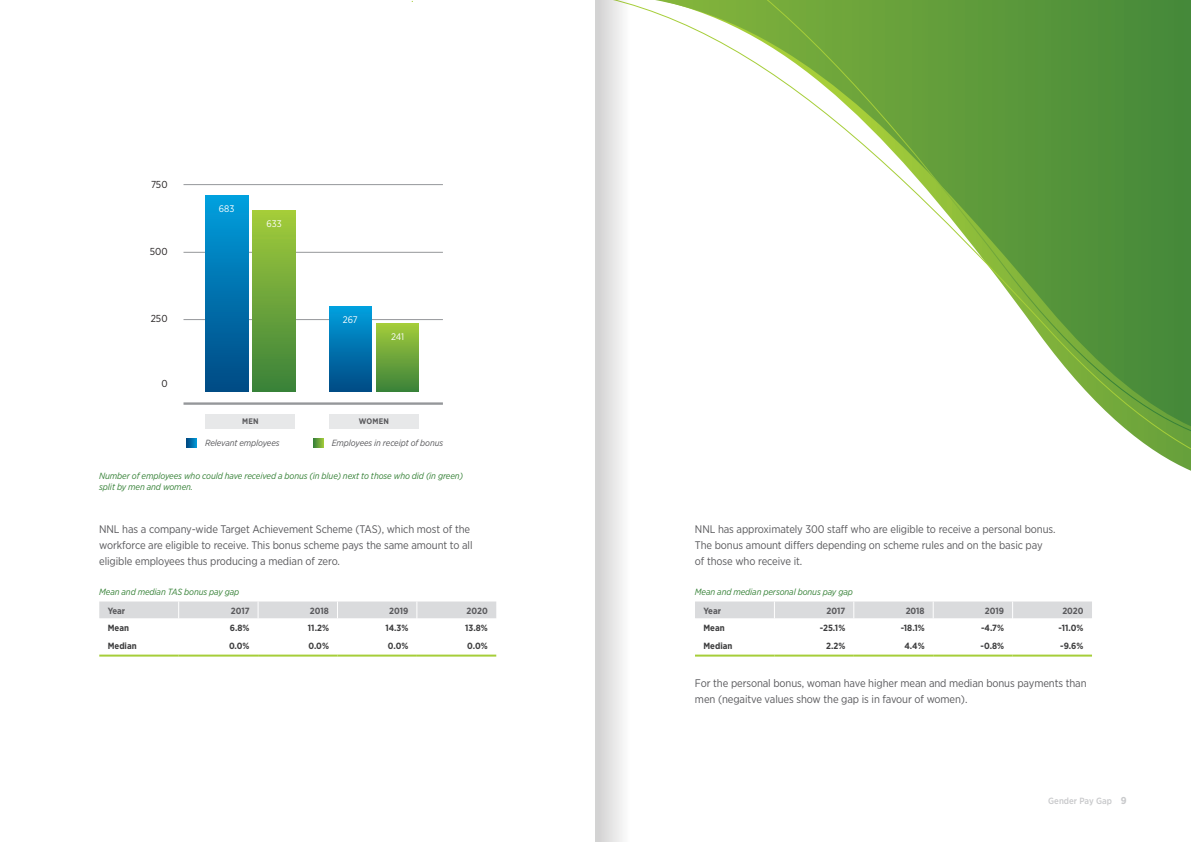
<style>
.page{position:relative;width:1191px;height:842px;background:#fff}
.page>*{position:absolute;margin:0;border:0;box-sizing:border-box;transform-origin:0 0}
.t1{font:11px/16px "Gotham Narrow";letter-spacing:-.01em;color:#5a5a5d}
.t2{font:10.1px "Gotham Narrow";color:#231f20}
.t3{font:9.5px "Gotham Narrow";letter-spacing:-.005em;color:#fff}
.t4{font:italic 9px/10.8px "Gotham Narrow";letter-spacing:-.01em;color:#378238}
.t5{font:700 9px "Gotham Narrow";color:#3e3e3f}
.t6{font:700 9px "Gotham Narrow";color:#5a5a5d}
.t7{font:500 9px "Gotham Narrow";color:#c8c9cb}
.t8{font:italic 8.9px "Gotham Narrow";letter-spacing:-.01em;color:#5a5a5d}
.t9{font:700 8px "Gotham Narrow";letter-spacing:.025em;color:#5a5a5d}
.s1{font-weight:700;font-size:10px}
</style>
<div class="page">
<hr style="left:183px;top:319px;width:260px;height:1px;background:#95979a">
<hr style="left:183px;top:252px;width:260px;height:1px;background:#95979a">
<hr style="left:183px;top:184px;width:260px;height:1px;background:#95979a">
<svg style="left:409px;top:0;width:782px;height:471px"></svg>
<div style="left:205px;top:196px;width:43px;height:195px;background:linear-gradient(to bottom,#009edd,#004983)"></div>
<div style="left:329px;top:307px;width:42px;height:84px;background:linear-gradient(to bottom,#009edc,#004b85)"></div>
<div style="left:253px;top:211px;width:42px;height:180px;background:linear-gradient(to bottom,#a3cb3a,#3a813a)"></div>
<div style="left:376px;top:323px;width:43px;height:68px;background:linear-gradient(to bottom,#a4cc3b,#3d833a)"></div>
<hr style="left:183px;top:402px;width:260px;height:3px;background:#95979a">
<hr style="left:99px;top:655px;width:80px;height:2px;background:#a6ce39">
<hr style="left:179px;top:655px;width:79px;height:2px;background:#a6ce39">
<hr style="left:258px;top:655px;width:79px;height:2px;background:#a6ce39">
<hr style="left:337px;top:655px;width:80px;height:2px;background:#a6ce39">
<hr style="left:417px;top:655px;width:79px;height:2px;background:#a6ce39">
<svg style="left:99px;top:601px;width:398px;height:55px"></svg>
<hr style="left:695px;top:655px;width:79px;height:2px;background:#a6ce39">
<hr style="left:774px;top:655px;width:79px;height:2px;background:#a6ce39">
<hr style="left:853px;top:655px;width:80px;height:2px;background:#a6ce39">
<hr style="left:933px;top:655px;width:79px;height:2px;background:#a6ce39">
<hr style="left:1012px;top:655px;width:80px;height:2px;background:#a6ce39">
<svg style="left:695px;top:601px;width:397px;height:55px"></svg>
<svg style="left:186px;top:438px;width:11px;height:9px"></svg>
<svg style="left:313px;top:438px;width:10px;height:9px"></svg>
<div style="left:205px;top:414px;width:90px;height:14px;background:#e7e8e9"></div>
<div style="left:329px;top:414px;width:90px;height:14px;background:#e7e8e9"></div>
<div style="left:595px;top:0;width:34px;height:842px;background:linear-gradient(to right,#cfcecf,#fbfbfb)"></div>
<p class="t2" style="left:151px;top:178px;width:18px">750</p>
<p class="t2" style="left:150px;top:245px;width:19px">500</p>
<p class="t2" style="left:151px;top:313px;width:18px">250</p>
<p class="t2" style="left:161px;top:377px;width:8px">0</p>
<p class="t3" style="left:219px;top:203px;width:17px">683</p>
<p class="t3" style="left:266px;top:218px;width:17px">633</p>
<p class="t3" style="left:343px;top:313px;width:16px">267</p>
<p class="t3" style="left:391px;top:331px;width:15px">241</p>
<p class="t9" style="left:242px;top:416px;width:18px">MEN</p>
<p class="t9" style="left:359px;top:416px;width:32px">WOMEN</p>
<p class="t8" style="left:205px;top:437px;width:76px">Relevant employees</p>
<p class="t8" style="left:332px;top:437px;width:113px">Employees in receipt of bonus</p>
<p class="t4" style="left:99px;top:470px;width:365px">Number of employees who could have received a bonus (in blue) next to those who did (in green) split by men and women.</p>
<p class="t1" style="left:99px;top:521px;width:375px">NNL has a company-wide Target Achievement Scheme (TAS), which most of the workforce are eligible to receive. This bonus scheme pays the same amount to all eligible employees thus producing a median of zero.</p>
<p class="t1" style="left:695px;top:521px;width:362px">NNL has approximately 300 staff who are eligible to receive a personal bonus.<br>The bonus amount differs depending on scheme rules and on the basic pay<br>of those who receive it.</p>
<p class="t4" style="left:99px;top:586px;width:142px">Mean and median TAS bonus pay gap</p>
<p class="t4" style="left:695px;top:586px;width:159px">Mean and median personal bonus pay gap</p>
<p class="t6" style="left:108px;top:605px;width:19px">Year</p>
<p class="t6" style="left:231px;top:605px;width:20px">2017</p>
<p class="t6" style="left:310px;top:605px;width:20px">2018</p>
<p class="t6" style="left:389px;top:605px;width:21px">2019</p>
<p class="t6" style="left:466px;top:605px;width:23px">2020</p>
<p class="t5" style="left:108px;top:622px;width:23px">Mean</p>
<p class="t5" style="left:230px;top:622px;width:21px">6.8%</p>
<p class="t5" style="left:308px;top:622px;width:23px">11.2%</p>
<p class="t5" style="left:385px;top:622px;width:25px">14.3%</p>
<p class="t5" style="left:465px;top:622px;width:24px">13.8%</p>
<p class="t5" style="left:108px;top:640px;width:30px">Median</p>
<p class="t5" style="left:229px;top:640px;width:22px">0.0%</p>
<p class="t5" style="left:308px;top:640px;width:22px">0.0%</p>
<p class="t5" style="left:388px;top:640px;width:22px">0.0%</p>
<p class="t5" style="left:467px;top:640px;width:22px">0.0%</p>
<p class="t6" style="left:703px;top:605px;width:19px">Year</p>
<p class="t6" style="left:826px;top:605px;width:20px">2017</p>
<p class="t6" style="left:905px;top:605px;width:20px">2018</p>
<p class="t6" style="left:985px;top:605px;width:21px">2019</p>
<p class="t6" style="left:1062px;top:605px;width:23px">2020</p>
<p class="t5" style="left:703px;top:622px;width:23px">Mean</p>
<p class="t5" style="left:819px;top:622px;width:27px">-25.1%</p>
<p class="t5" style="left:900px;top:622px;width:25px">-18.1%</p>
<p class="t5" style="left:981px;top:622px;width:25px">-4.7%</p>
<p class="t5" style="left:1058px;top:622px;width:26px">-11.0%</p>
<p class="t5" style="left:703px;top:640px;width:30px">Median</p>
<p class="t5" style="left:826px;top:640px;width:21px">2.2%</p>
<p class="t5" style="left:904px;top:640px;width:22px">4.4%</p>
<p class="t5" style="left:980px;top:640px;width:25px">-0.8%</p>
<p class="t5" style="left:1060px;top:640px;width:25px">-9.6%</p>
<p class="t1" style="left:695px;top:674px;width:393px">For the personal bonus, woman have higher mean and median bonus payments than men (negaitve values show the gap is in favour of women).</p>
<p class="t7" style="left:1048px;top:795px;width:80px">Gender Pay Gap <span class="s1">9</span></p>
</div>
